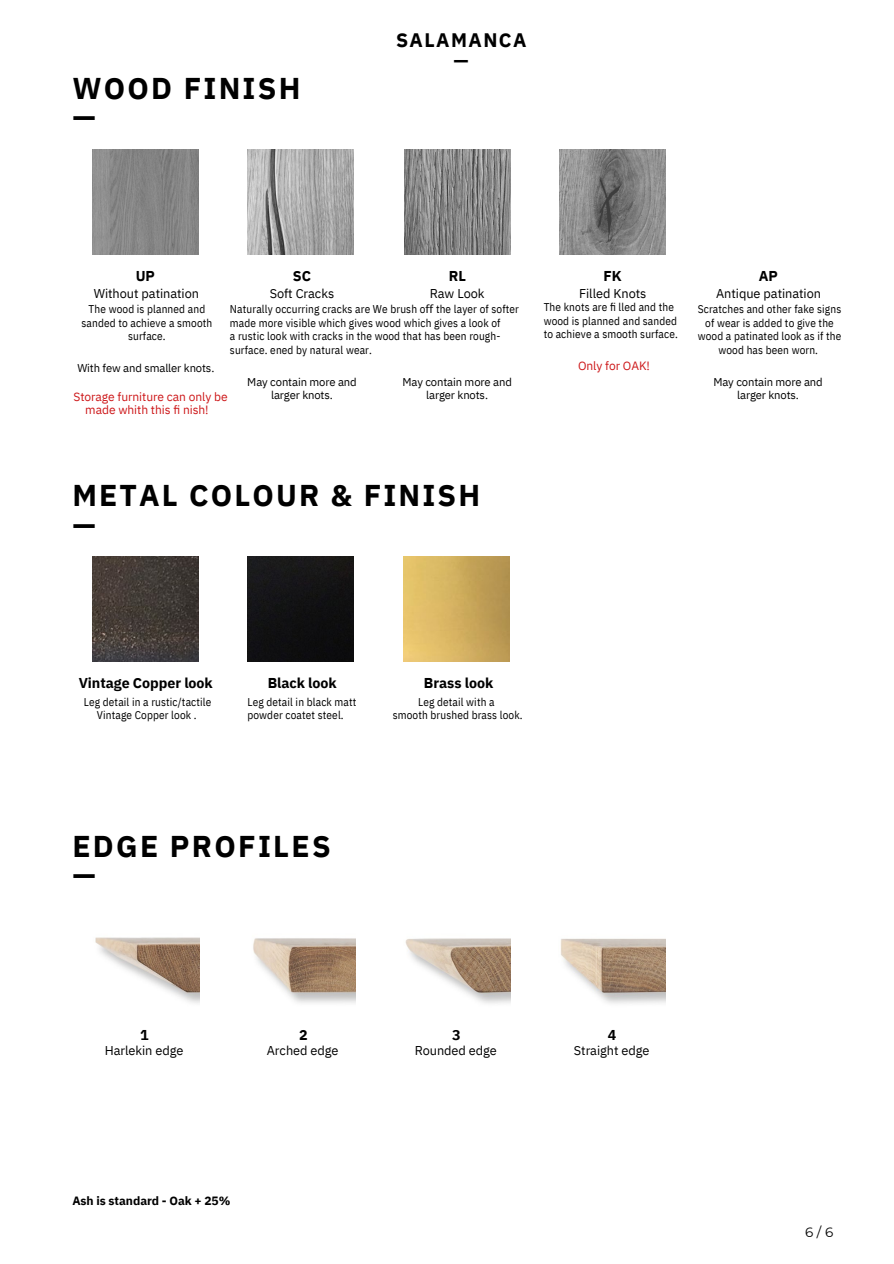
<style>
.page{position:relative;width:894px;height:1264px;background:#fff}
.page>*{position:absolute;margin:0;border:0;box-sizing:border-box;transform-origin:0 0}
.t1{font:700 30px/28.2px "IBM Plex Sans";letter-spacing:.075em;color:#000}
.t2{font:700 19.5px "IBM Plex Sans";letter-spacing:.075em;color:#000}
.t3{font:700 14.25px "IBM Plex Sans";letter-spacing:-.005em;color:#000}
.t4{font:13.5px "Montserrat";color:#000}
.t5{font:12.75px "IBM Plex Sans";letter-spacing:-.005em;color:#000}
.t6{font:12px/13.5px "IBM Plex Sans";letter-spacing:-.005em;color:#cd1719;text-align:center}
.t7{font:700 12px "IBM Plex Sans";letter-spacing:-.005em;color:#000}
.t8{font:11.25px/13.5px "IBM Plex Sans Cond";letter-spacing:.01em;color:#000;text-align:center}
.t9{font:11.25px/13.5px "IBM Plex Sans";letter-spacing:-.01em;color:#000;text-align:center}
.s1{font-family:"Noto Sans"}
</style>
<div class="page">
<img style="left:92px;top:556px;width:106px;height:106px">
<img style="left:248px;top:556px;width:106px;height:106px">
<img style="left:403px;top:556px;width:106px;height:106px">
<img style="left:95px;top:937px;width:104px;height:66px">
<img style="left:253px;top:938px;width:102px;height:65px">
<img style="left:405px;top:938px;width:105px;height:66px">
<img style="left:560px;top:938px;width:105px;height:66px">
<img style="left:92px;top:149px;width:106px;height:106px">
<img style="left:559px;top:149px;width:106px;height:106px">
<img style="left:248px;top:149px;width:106px;height:106px">
<img style="left:404px;top:149px;width:106px;height:106px">
<p class="t1" style="left:72px;top:74px;width:229px">WOOD FINISH —</p>
<p class="t2" style="left:396px;top:27px;width:132px">SALAMANCA</p>
<p class="t2" style="left:453px;top:47px;width:17px">—</p>
<p class="t3" style="left:136px;top:267px;width:21px">UP</p>
<p class="t3" style="left:293px;top:267px;width:20px">SC</p>
<p class="t3" style="left:448px;top:267px;width:19px">RL</p>
<p class="t3" style="left:603px;top:267px;width:20px">FK</p>
<p class="t3" style="left:758px;top:267px;width:21px">AP</p>
<p class="t5" style="left:94px;top:285px;width:107px">Without patination</p>
<p class="t5" style="left:270px;top:285px;width:66px">Soft Cracks</p>
<p class="t5" style="left:429px;top:285px;width:56px">Raw Look</p>
<p class="t5" style="left:579px;top:285px;width:69px">Filled Knots</p>
<p class="t5" style="left:716px;top:285px;width:106px">Antique patination</p>
<p class="t8" style="left:81px;top:302px;width:132px">The wood is planned and sanded to achieve a smooth surface.</p>
<p class="t8" style="left:230px;top:302px;width:290px;text-align:left">Naturally occurring cracks are We brush o<span class="s1">ff</span> the layer of softer made more visible which gives wood which gives a look of</p>
<p class="t8" style="left:230px;top:329px;width:272px">a rustic look with cracks in the wood that has been rough-</p>
<p class="t8" style="left:230px;top:343px;width:143px">surface. ened by natural wear.</p>
<p class="t8" style="left:543px;top:300px;width:136px;text-align:left">The knots are fi lled and the wood is planned and sanded to achieve a smooth surface.</p>
<p class="t8" style="left:697px;top:302px;width:145px">Scratches and other fake signs of wear is added to give the wood a patinated look as if the wood has been worn.</p>
<p class="t9" style="left:77px;top:361px;width:138px">With few and smaller knots.</p>
<p class="t6" style="left:578px;top:359px;width:73px">Only for OAK!</p>
<p class="t6" style="left:73px;top:390px;width:156px">Storage furniture can only be made whith this fi nish!</p>
<p class="t9" style="left:247px;top:374px;width:111px">May contain more and larger knots.</p>
<p class="t9" style="left:402px;top:374px;width:111px">May contain more and larger knots.</p>
<p class="t9" style="left:713px;top:374px;width:111px">May contain more and larger knots.</p>
<p class="t1" style="left:72px;top:481px;width:409px">METAL COLOUR &amp; FINISH —</p>
<p class="t3" style="left:79px;top:673px;width:135px">Vintage Copper look</p>
<p class="t8" style="left:84px;top:694px;width:129px">Leg detail in a rustic/tactile<br>Vintage Copper look .</p>
<p class="t3" style="left:267px;top:673px;width:70px">Black look</p>
<p class="t3" style="left:424px;top:673px;width:71px">Brass look</p>
<p class="t8" style="left:247px;top:694px;width:110px;text-align:left">Leg detail in black matt powder coatet steel.</p>
<p class="t8" style="left:418px;top:694px;width:78px">Leg detail with a</p>
<p class="t8" style="left:392px;top:708px;width:131px">smooth brushed brass look.</p>
<p class="t1" style="left:72px;top:831px;width:260px">EDGE PROFILES —</p>
<p class="t3" style="left:140px;top:1025px;width:10px">1</p>
<p class="t5" style="left:105px;top:1042px;width:80px">Harlekin edge</p>
<p class="t3" style="left:299px;top:1025px;width:10px">2</p>
<p class="t5" style="left:267px;top:1042px;width:73px">Arched edge</p>
<p class="t7" style="left:72px;top:1192px;width:159px">Ash is standard - Oak + 25%</p>
<p class="t3" style="left:452px;top:1025px;width:10px">3</p>
<p class="t5" style="left:414px;top:1042px;width:84px">Rounded edge</p>
<p class="t3" style="left:607px;top:1025px;width:10px">4</p>
<p class="t5" style="left:573px;top:1042px;width:77px">Straight edge</p>
<p class="t4" style="left:804px;top:1223px;width:30px">6/6</p>
</div>
